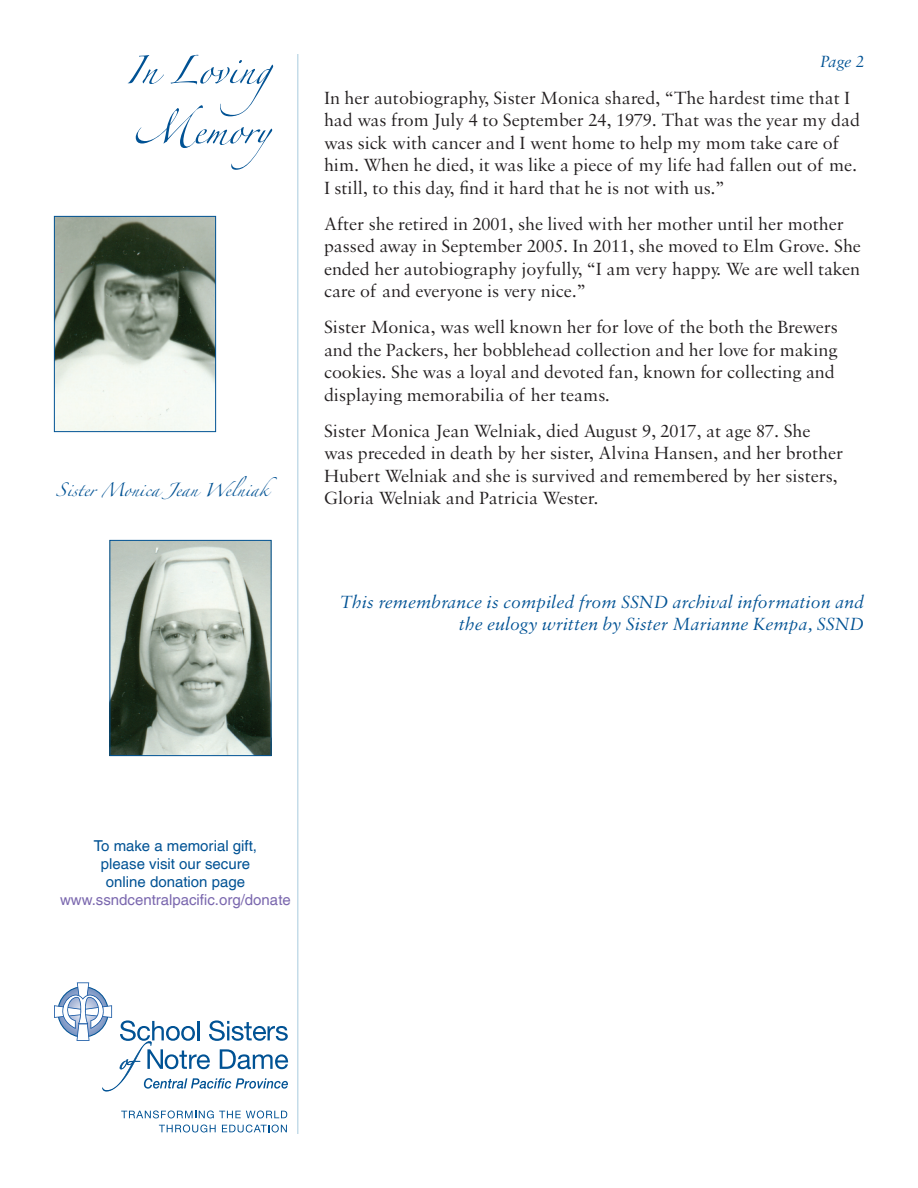
<style>
.page{position:relative;width:918px;height:1188px;background:#fff}
.page>*{position:absolute;margin:0;border:0;box-sizing:border-box;transform-origin:0 0}
.t1{font:63px/60px "Zapfino Extra LT Pro";color:#005294}
.t2{font:30px "Zapfino Extra LT Pro";color:#005294}
.t3{font:18.75px/22.5px "Sabon MT Pro";color:#231f20}
.t4{font:italic 18.75px/22.5px "Sabon MT Pro";color:#005294;text-align:right}
.t5{font:italic 17.25px "Sabon MT Pro";color:#005294}
.t6{font:15px/18px "Helvetica LT Com";color:#005294;text-align:center}
.t7{font:15px "Helvetica LT Com";color:#7a67ae}
</style>
<div class="page">
<hr style="left:297px;top:54px;width:1px;height:1080px;background:#c5dce9">
<svg style="left:121px;top:1111px;width:166px;height:7px"></svg>
<svg style="left:159px;top:1125px;width:57px;height:8px"></svg>
<svg style="left:222px;top:1125px;width:65px;height:8px"></svg>
<svg style="left:54px;top:982px;width:234px;height:109px"></svg>
<img style="left:112px;top:542px;width:158px;height:212px">
<div style="left:110px;top:540px;width:162px;height:216px;border:1px solid #005294"></div>
<img style="left:56px;top:218px;width:158px;height:212px">
<div style="left:54px;top:216px;width:162px;height:216px;border:1px solid #005294"></div>
<h1 class="t1" style="left:125px;top:31px;width:184px">In Loving<br>Memory</h1>
<p class="t5" style="left:820px;top:51px;width:45px">Page 2</p>
<p class="t3" style="left:324px;top:86px;width:538px">In her autobiography, Sister Monica shared, “The hardest time that I had was from July 4 to September 24, 1979. That was the year my dad was sick with cancer and I went home to help my mom take care of him. When he died, it was like a piece of my life had fallen out of me.<br>I still, to this day, find it hard that he is not with us.”</p>
<p class="t3" style="left:324px;top:212px;width:538px">After she retired in 2001, she lived with her mother until her mother passed away in September 2005. In 2011, she moved to Elm Grove. She ended her autobiography joyfully, “I am very happy. We are well taken care of and everyone is very nice.”</p>
<p class="t3" style="left:324px;top:316px;width:515px">Sister Monica, was well known her for love of the both the Brewers and the Packers, her bobblehead collection and her love for making cookies. She was a loyal and devoted fan, known for collecting and displaying memorabilia of her teams.</p>
<p class="t3" style="left:324px;top:419px;width:521px">Sister Monica Jean Welniak, died August 9, 2017, at age 87. She was preceded in death by her sister, Alvina Hansen, and her brother Hubert Welniak and she is survived and remembered by her sisters, Gloria Welniak and Patricia Wester.</p>
<h2 class="t2" style="left:56px;top:468px;width:214px">Sister Monica Jean Welniak</h2>
<p class="t4" style="left:340px;top:590px;width:526px">This remembrance is compiled from SSND archival information and the eulogy written by Sister Marianne Kempa, SSND</p>
<p class="t6" style="left:94px;top:837px;width:165px">To make a memorial gift, please visit our secure online donation page</p>
<p class="t7" style="left:60px;top:891px;width:232px">www.ssndcentralpacific.org/donate</p>
</div>
